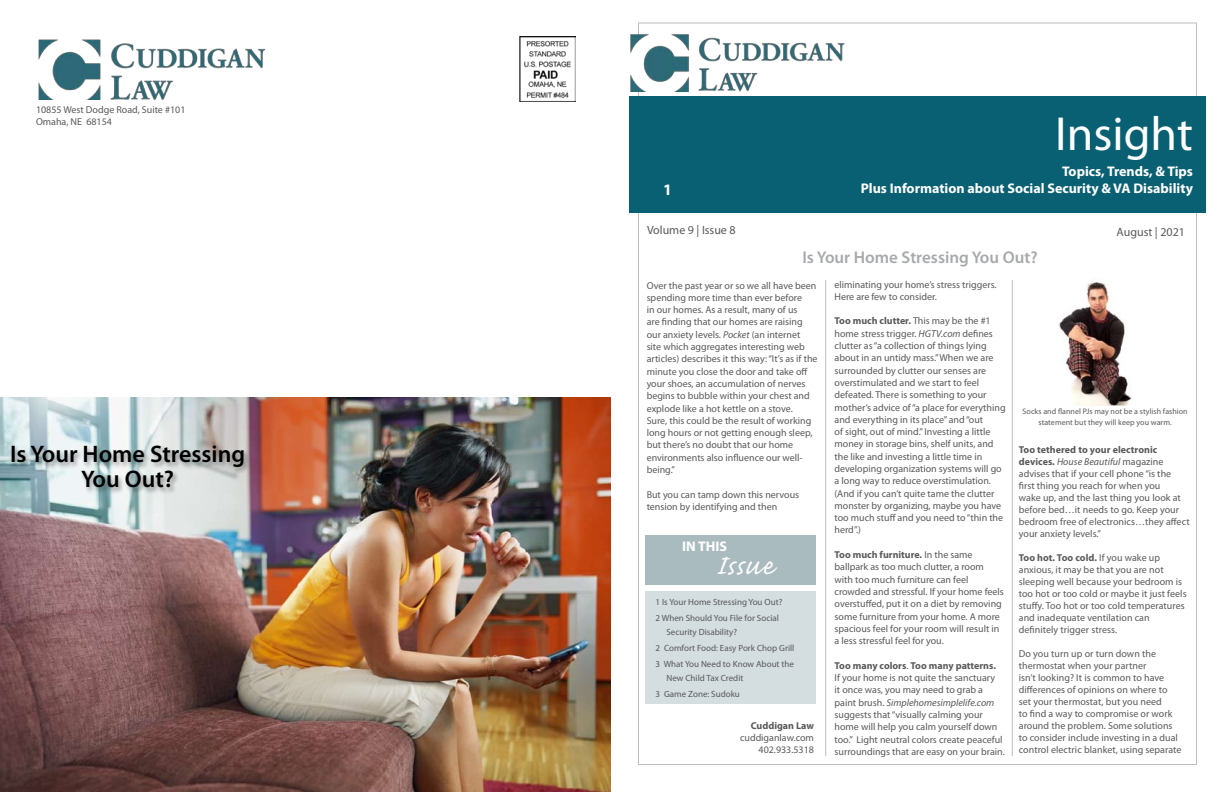
<style>
.page{position:relative;width:1224px;height:792px;background:#fff}
.page>*{position:absolute;margin:0;border:0;box-sizing:border-box;transform-origin:0 0}
.t1{font:48px "Myriad Pro";color:#fff}
.t2{font:36px "Caflisch Script Pro";letter-spacing:.02em;color:#fff}
.t3{font:600 24px/25px "Myriad Pro";color:#000;text-align:center}
.t4{font:600 17px "Myriad Pro";color:#a7a9ac}
.t5{font:700 16px "Myriad Pro";color:#fff}
.t6{font:700 14px/16.8px "Myriad Pro";color:#fff;text-align:right}
.t7{font:12px "Myriad Pro";color:#58595b}
.t8{font:10px/12.3px "Myriad Pro";color:#58595b}
.t9{font:700 10px "Myriad Pro";color:#58595b}
.t10{font:9px/16.2px "Myriad Pro";color:#58595b}
.t11{font:8px/11px "Myriad Pro";letter-spacing:.005em;color:#58595b;text-align:center}
.s1{font-style:italic}
.s2{font-weight:700}
</style>
<div class="page">
<div style="left:645px;top:591px;width:170px;height:113px;background:#d4dddf"></div>
<div style="left:629px;top:96px;width:576px;height:117px;background:#0a6073"></div>
<div style="left:645px;top:536px;width:171px;height:49px;background:#aabbbf"></div>
<img style="left:38px;top:39px;width:228px;height:61px">
<img style="left:519px;top:36px;width:57px;height:65px">
<img style="left:630px;top:30px;width:215px;height:62px">
<img style="left:0;top:397px;width:611px;height:395px">
<img style="left:1059px;top:282px;width:73px;height:123px">
<hr style="left:825px;top:280px;width:1px;height:476px;background:#bcbdc0">
<hr style="left:1012px;top:280px;width:1px;height:476px;background:#bcbdc0">
<div style="left:9px;top:443px;width:241px;height:51px;background:#000;opacity:.31"></div>
<p class="t8" style="left:36px;top:104px;width:151px;line-height:12px">10855 West Dodge Road, Suite #101<br>Omaha, NE 68154</p>
<h3 class="t3" style="left:10px;top:441px;width:237px">Is Your Home Stressing<br>You Out?</h3>
<h3 class="t5" style="left:663px;top:179px;width:10px">1</h3>
<p class="t7" style="left:647px;top:223px;width:90px">Volume 9 | Issue 8</p>
<h1 class="t1" style="left:1055px;top:104px;width:140px">Insight</h1>
<h3 class="t6" style="left:861px;top:162px;width:334px">Topics, Trends, &amp; Tips<br>Plus Information about Social Security &amp; VA Disability</h3>
<h3 class="t4" style="left:802px;top:247px;width:237px">Is Your Home Stressing You Out?</h3>
<p class="t7" style="left:1117px;top:225px;width:70px">August | 2021</p>
<p class="t8" style="left:647px;top:279px;width:172px">Over the past year or so we all have been spending more time than ever before<br>in our homes. As a result, many of us<br>are finding that our homes are raising our anxiety levels. <span class="s1">Pocket</span> (an internet<br>site which aggregates interesting web articles) describes it this way: “It’s as if the minute you close the door and take off your shoes, an accumulation of nerves begins to bubble within your chest and explode like a hot kettle on a stove.<br>Sure, this could be the result of working long hours or not getting enough sleep, but there’s no doubt that our home environments also influence our well&shy;being.”</p>
<p class="t8" style="left:647px;top:488px;width:154px">But you can tamp down this nervous tension by identifying and then</p>
<h3 class="t6" style="left:682px;top:538px;width:46px">IN THIS</h3>
<h2 class="t2" style="left:716px;top:547px;width:58px">Issue</h2>
<p class="t10" style="left:656px;top:593px;width:128px">1 Is Your Home Stressing You Out?<br>2 When Should You File for Social</p>
<p class="t10" style="left:656px;top:623px;width:140px;text-indent:11px">Security Disability?<br>2 Comfort Food: Easy Pork Chop Grill<br>3 What You Need to Know About the</p>
<p class="t10" style="left:656px;top:670px;width:89px;text-indent:11px">New Child Tax Credit<br>3 Game Zone: Sudoku</p>
<p class="t9" style="left:751px;top:719px;width:65px">Cuddigan Law</p>
<p class="t8" style="left:740px;top:732px;width:75px;line-height:12px;text-align:right">cuddiganlaw.com<br>402.933.5318</p>
<p class="t8" style="left:835px;top:278px;width:164px">eliminating your home’s stress triggers.<br>Here are few to consider.</p>
<p class="t8" style="left:835px;top:315px;width:173px"><span class="s2">Too much clutter.</span> This may be the #1 home stress trigger. <span class="s1">HGTV.com</span> defines clutter as “a collection of things lying about in an untidy mass.” When we are surrounded by clutter our senses are overstimulated and we start to feel defeated. There is something to your mother’s advice of “a place for everything and everything in its place” and “out<br>of sight, out of mind.” Investing a little money in storage bins, shelf units, and the like and investing a little time in developing organization systems will go a long way to reduce overstimulation. (And if you can’t quite tame the clutter monster by organizing, maybe you have too much stuff and you need to “thin the herd”.)</p>
<p class="t8" style="left:835px;top:548px;width:171px"><span class="s2">Too much furniture.</span> In the same ballpark as too much clutter, a room with too much furniture can feel crowded and stressful. If your home feels overstuffed, put it on a diet by removing some furniture from your home. A more spacious feel for your room will result in a less stressful feel for you.</p>
<p class="t8" style="left:835px;top:659px;width:172px"><span class="s2">Too many colors</span>. <span class="s2">Too many patterns.<br></span>If your home is not quite the sanctuary<br>it once was, you may need to grab a paint brush. <span class="s1">Simplehomesimplelife.com </span>suggests that “visually calming your home will help you calm yourself down too.” Light neutral colors create peaceful surroundings that are easy on your brain.</p>
<p class="t11" style="left:1023px;top:405px;width:167px">Socks and flannel PJs may not be a stylish fashion statement but they will keep you warm.</p>
<p class="t8" style="left:1019px;top:443px;width:172px;line-height:12px"><span class="s2">Too tethered to your electronic devices.</span> <span class="s1">House Beautiful</span> magazine advises that if your cell phone “is the first thing you reach for when you<br>wake up, and the last thing you look at before bed…it needs to go. Keep your bedroom free of electronics…they affect your anxiety levels.”</p>
<p class="t8" style="left:1019px;top:551px;width:169px;line-height:12px"><span class="s2">Too hot. Too cold.</span> If you wake up anxious, it may be that you are not sleeping well because your bedroom is too hot or too cold or maybe it just feels stuffy. Too hot or too cold temperatures and inadequate ventilation can definitely trigger stress.</p>
<p class="t8" style="left:1019px;top:647px;width:164px;line-height:12px">Do you turn up or turn down the thermostat when your partner<br>isn’t looking? It is common to have differences of opinions on where to set your thermostat, but you need<br>to find a way to compromise or work around the problem. Some solutions to consider include investing in a dual control electric blanket, using separate</p>
</div>
